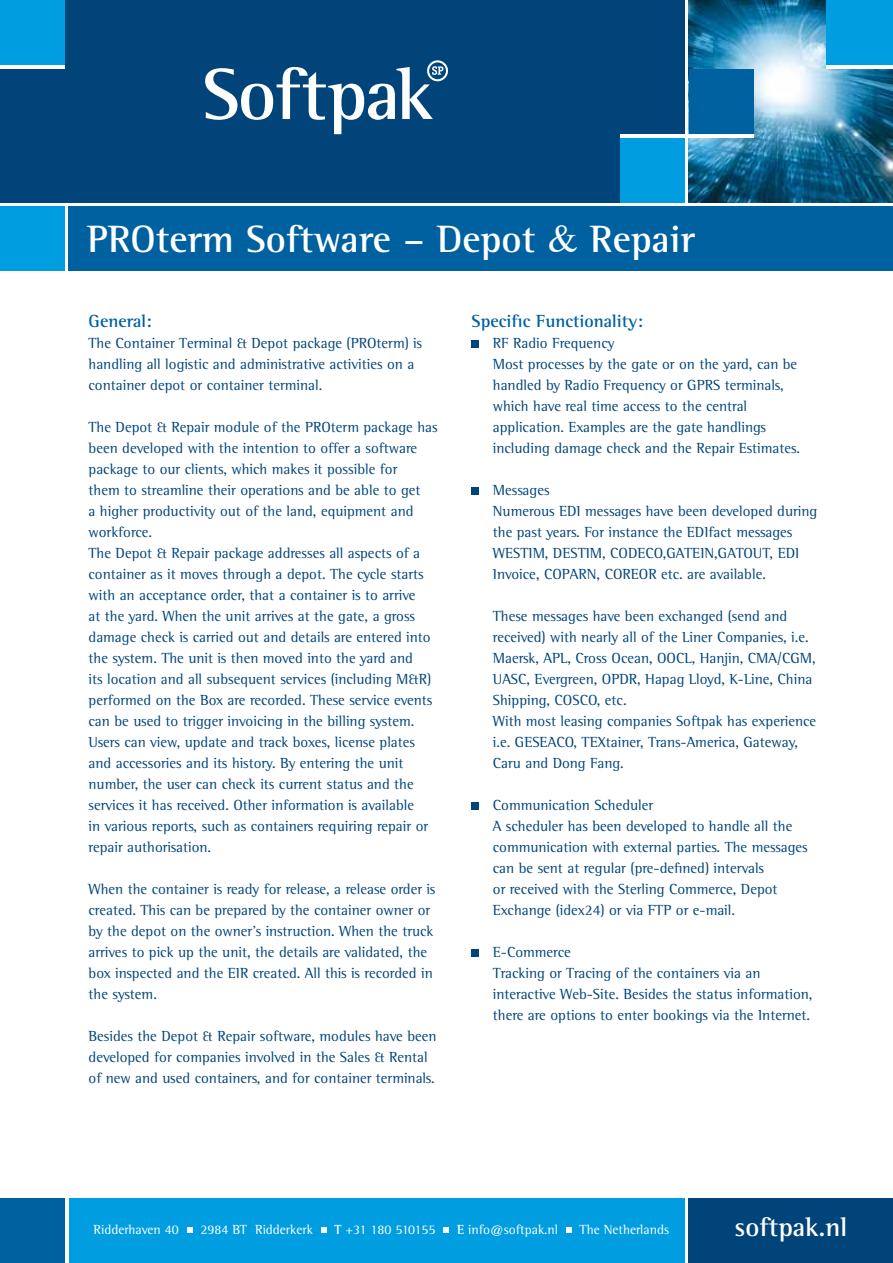
<style>
.page{position:relative;width:893px;height:1263px;background:#fff}
.page>*{position:absolute;margin:0;border:0;box-sizing:border-box;transform-origin:0 0}
.t1{font:700 39px "Rotis Semi Serif Std";color:#fff}
.t2{font:700 27px "Rotis Semi Serif Std";color:#fff}
.t3{font:700 18px "Rotis Semi Serif Std";color:#0061a1}
.t4{font:15px/21px "Rotis Semi Serif Std";color:#00447a}
.t5{font:13.5px "Rotis Semi Serif Std";color:#fff}
.t6{font:13.5px "Rotis Semi Serif Std";letter-spacing:-.02em;color:#fff}
.s1{font-family:"Times";font-weight:400}
.s2{font-weight:700}
</style>
<div class="page">
<div style="left:0;top:0;width:685px;height:202px;background:#00447a"></div>
<img style="left:689px;top:0;width:204px;height:202px">
<div style="left:0;top:0;width:65px;height:65px;background:#009ee0"></div>
<div style="left:0;top:207px;width:65px;height:64px;background:#009ee0"></div>
<div style="left:0;top:1198px;width:65px;height:65px;background:#0061a1"></div>
<div style="left:69px;top:207px;width:824px;height:64px;background:#0061a1"></div>
<div style="left:69px;top:1198px;width:616px;height:65px;background:#009ee0"></div>
<div style="left:689px;top:69px;width:64px;height:65px;background:#0061a1"></div>
<div style="left:689px;top:1198px;width:204px;height:65px;background:#00447a"></div>
<div style="left:827px;top:0;width:66px;height:65px;background:#009ee0"></div>
<div style="left:472px;top:341px;width:7px;height:7px;background:#00447a"></div>
<div style="left:472px;top:488px;width:7px;height:7px;background:#00447a"></div>
<div style="left:472px;top:803px;width:7px;height:7px;background:#00447a"></div>
<div style="left:472px;top:950px;width:7px;height:7px;background:#00447a"></div>
<div style="left:620px;top:138px;width:65px;height:64px;background:#009ee0"></div>
<svg style="left:205px;top:60px;width:243px;height:74px"></svg>
<hr style="left:620px;top:134px;width:133px;height:4px;background:#fff">
<hr style="left:0;top:65px;width:65px;height:4px;background:#fff">
<hr style="left:827px;top:65px;width:66px;height:4px;background:#fff">
<svg style="left:187px;top:1227px;width:5px;height:6px"></svg>
<svg style="left:321px;top:1227px;width:5px;height:6px"></svg>
<svg style="left:444px;top:1227px;width:5px;height:6px"></svg>
<svg style="left:566px;top:1227px;width:5px;height:6px"></svg>
<h1 class="t1" style="left:87px;top:215px;width:609px">PROterm Software – Depot <span class="s1">&amp;</span> Repair</h1>
<p class="t3" style="left:89px;top:310px;width:65px">General:</p>
<p class="t4" style="left:89px;top:332px;width:335px">The Container Terminal &amp; Depot package (PROterm) is handling all logistic and administrative activities on a container depot or container terminal.</p>
<p class="t4" style="left:89px;top:416px;width:351px">The Depot &amp; Repair module of the PROterm package has been developed with the intention to offer a software package to our clients, which makes it possible for<br>them to streamline their operations and be able to get<br>a higher productivity out of the land, equipment and workforce.<br>The Depot &amp; Repair package addresses all aspects of a container as it moves through a depot. The cycle starts with an acceptance order, that a container is to arrive<br>at the yard. When the unit arrives at the gate, a gross damage check is carried out and details are entered into the system. The unit is then moved into the yard and<br>its location and all subsequent services (including M&amp;R) performed on the Box are recorded. These service events can be used to trigger invoicing in the billing system.<br>Users can view, update and track boxes, license plates and accessories and its history. By entering the unit number, the user can check its current status and the services it has received. Other information is available<br>in various reports, such as containers requiring repair or repair authorisation.</p>
<p class="t4" style="left:89px;top:878px;width:348px">When the container is ready for release, a release order is created. This can be prepared by the container owner or by the depot on the owner’s instruction. When the truck arrives to pick up the unit, the details are validated, the box inspected and the EIR created. All this is recorded in the system.</p>
<p class="t4" style="left:89px;top:1025px;width:350px">Besides the Depot &amp; Repair software, modules have been developed for companies involved in the Sales &amp; Rental of new and used containers, and for container terminals.</p>
<p class="t3" style="left:472px;top:310px;width:173px">Specific Functionality:</p>
<p class="t4" style="left:493px;top:332px;width:309px">RF Radio Frequency<br>Most processes by the gate or on the yard, can be handled by Radio Frequency or GPRS terminals, which have real time access to the central application. Examples are the gate handlings including damage check and the Repair Estimates.</p>
<p class="t4" style="left:493px;top:479px;width:326px">Messages<br>Numerous EDI messages have been developed during the past years. For instance the EDIfact messages WESTIM, DESTIM, CODECO,GATEIN,GATOUT, EDI Invoice, COPARN, COREOR etc. are available.</p>
<p class="t4" style="left:493px;top:605px;width:325px">These messages have been exchanged (send and received) with nearly all of the Liner Companies, i.e.<br>Maersk, APL, Cross Ocean, OOCL, Hanjin, CMA/CGM, UASC, Evergreen, OPDR, Hapag Lloyd, K-Line, China Shipping, COSCO, etc.<br>With most leasing companies Softpak has experience i.e. GESEACO, TEXtainer, Trans-America, Gateway, Caru and Dong Fang.</p>
<p class="t4" style="left:493px;top:794px;width:316px">Communication Scheduler<br>A scheduler has been developed to handle all the communication with external parties. The messages can be sent at regular (pre-defined) intervals<br>or received with the Sterling Commerce, Depot Exchange (idex24) or via FTP or e-mail.</p>
<p class="t4" style="left:493px;top:941px;width:321px">E-Commerce<br>Tracking or Tracing of the containers via an interactive Web-Site. Besides the status information, there are options to enter bookings via the Internet.</p>
<p class="t5" style="left:94px;top:1222px;width:87px">Ridderhaven 40</p>
<p class="t5" style="left:200px;top:1222px;width:114px">2984 BT Ridderkerk</p>
<p class="t6" style="left:334px;top:1222px;width:103px"><span class="s2">T</span> +31 180 510155</p>
<p class="t5" style="left:457px;top:1222px;width:103px"><span class="s2">E</span> info@softpak.nl</p>
<p class="t5" style="left:579px;top:1222px;width:91px">The Netherlands</p>
<h2 class="t2" style="left:734px;top:1210px;width:115px">softpak.nl</h2>
</div>
